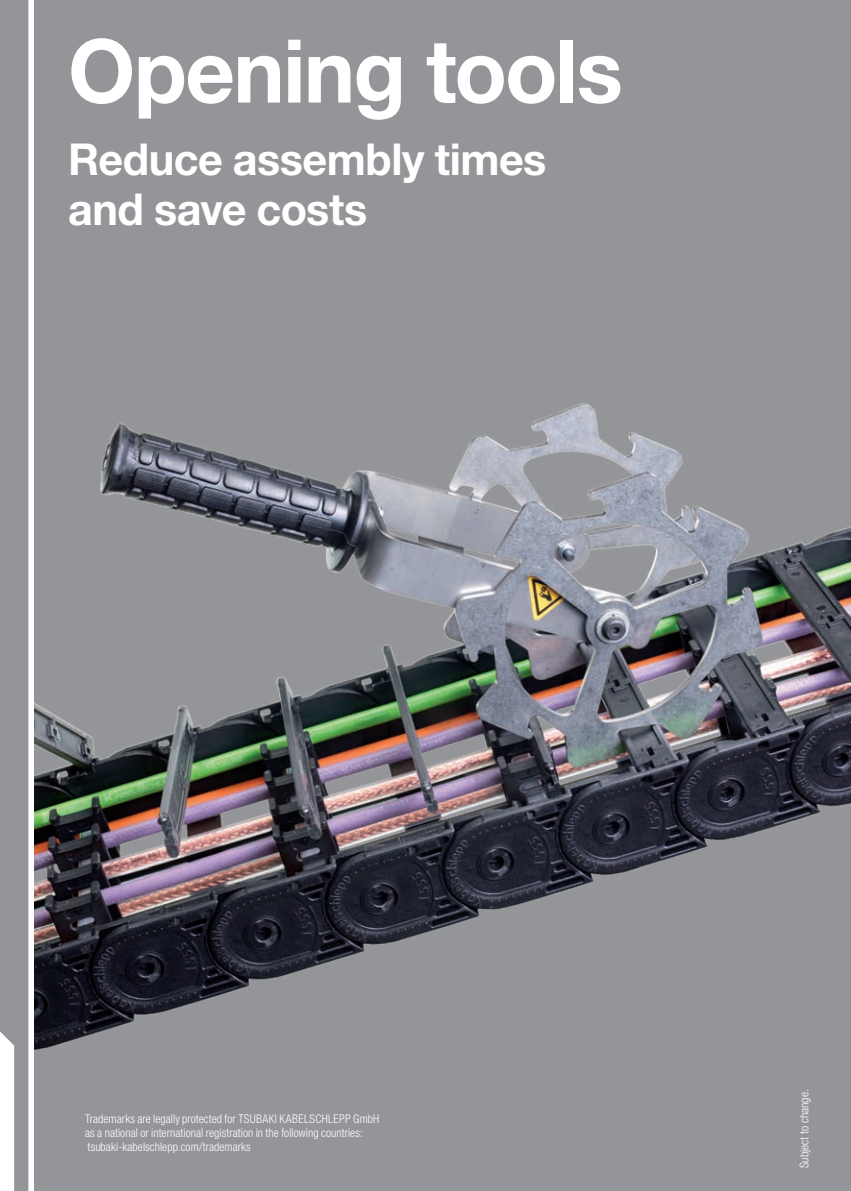
<style>
.page{position:relative;width:851px;height:1191px;background:#fff}
.page>*{position:absolute;margin:0;border:0;box-sizing:border-box;transform-origin:0 0}
.t1{font:700 88px "Helvetica Neue LT Std";letter-spacing:-.02em;color:#fff}
.t2{font:700 44px/50px "Helvetica Neue LT Std";letter-spacing:-.01em;color:#fff}
.t3{font:300 condensed 12px/14px "Helvetica Neue LT Std";letter-spacing:.005em;color:#fff}
</style>
<div class="page">
<div style="left:34px;top:0;width:816px;height:1191px;background:#939598"></div>
<img style="left:34px;top:403px;width:816px;height:647px">
<svg style="left:0;top:0;width:28px;height:1191px;background:#9a9c9f"></svg>
<h1 class="t1" style="left:68px;top:17px;width:556px">Opening tools</h1>
<h2 class="t2" style="left:68px;top:134px;width:479px">Reduce assembly times and save costs</h2>
<p class="t3" style="left:85px;top:1112px;width:296px">Trademarks are legally protected for TSUBAKI KABELSCHLEPP GmbH as a national or international registration in the following countries: tsubaki-kabelschlepp.com/trademarks</p>
<p class="t3" style="left:797px;top:1168px;width:80px;rotate:-90deg">Subject to change.</p>
</div>
